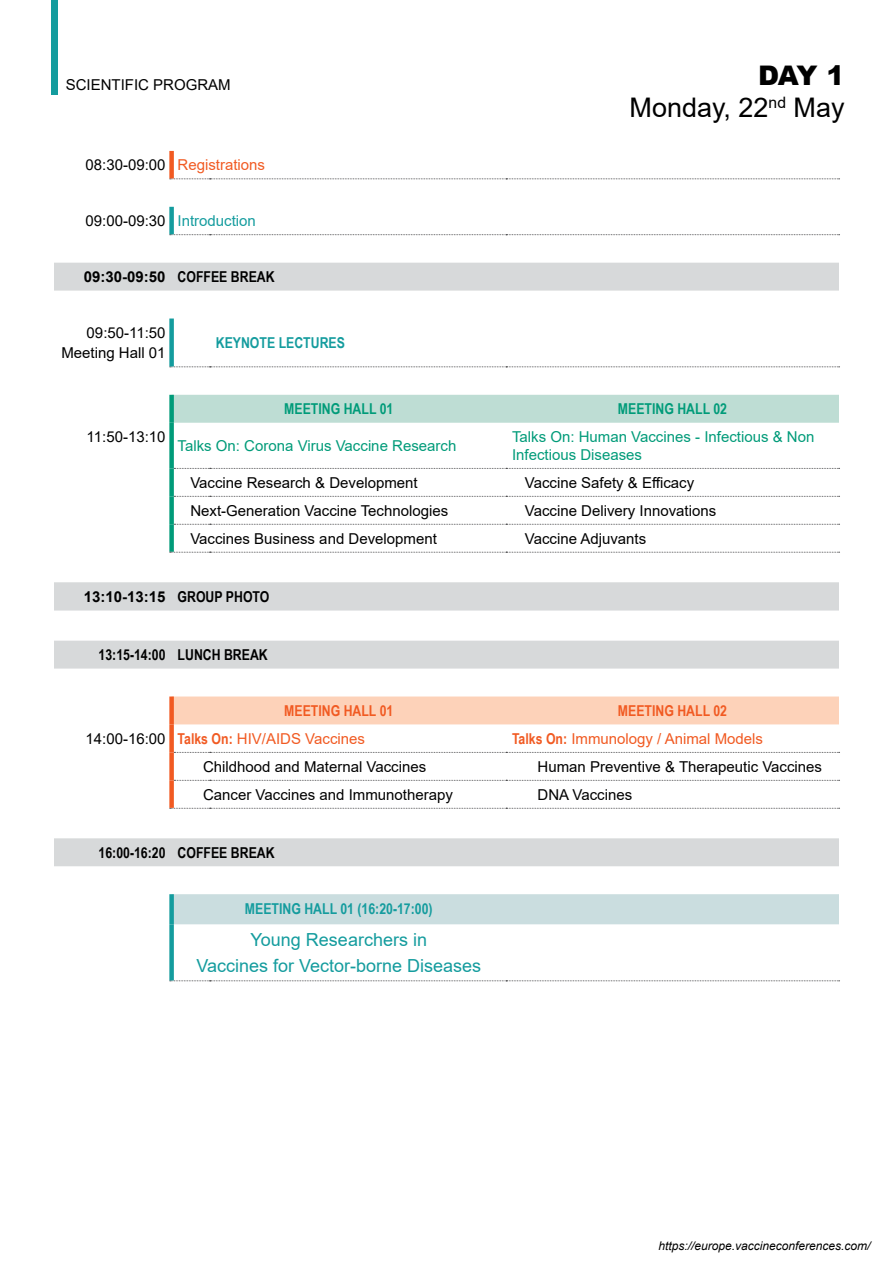
<style>
.page{position:relative;width:893px;height:1263px;background:#fff}
.page>*{position:absolute;margin:0;border:0;box-sizing:border-box;transform-origin:0 0}
.t1{font:27px/32.4px "Arial";color:#000;text-align:right}
.t2{font:18px/26.4px "Arial";color:#149c9e;text-align:center}
.t3{font:15px/20.4px "Arial";color:#000;text-align:right}
.t4{font:15px "Arial";color:#f15a22}
.t5{font:15px/17.4px "Arial";color:#009b79}
.t6{font:700 15px "Arial";color:#000}
.t7{font:700 15px "Arial Narrow";color:#000}
.t8{font:700 15px "Arial Narrow";color:#149c9e}
.t9{font:700 15px "Arial Narrow";color:#009b79}
.t10{font:700 15px "Arial Narrow";color:#f15a22}
.t11{font:15px "Arial";color:#149c9e}
.t12{font:italic 12px "Arial";color:#000}
.s1{color:#000}
.s2{font-family:"Arial Narrow"}
.s3{font-weight:900}
.s4{font-family:"Arial Narrow";font-weight:700}
</style>
<div class="page">
<div style="left:51px;top:0;width:7px;height:94px;background:#149c9e"></div>
<svg style="left:54px;top:263px;width:785px;height:603px"></svg>
<div style="left:174px;top:395px;width:665px;height:28px;background:#beddd4"></div>
<div style="left:174px;top:696px;width:665px;height:28px;background:#fdd2b9"></div>
<div style="left:174px;top:894px;width:665px;height:30px;background:#cadddf"></div>
<div style="left:169px;top:423px;width:5px;height:45px;background:#009b79"></div>
<svg style="left:174px;top:468px;width:666px;height:1px"></svg>
<div style="left:169px;top:468px;width:5px;height:28px;background:#009b79"></div>
<div style="left:169px;top:496px;width:5px;height:28px;background:#009b79"></div>
<div style="left:169px;top:524px;width:5px;height:28px;background:#009b79"></div>
<svg style="left:174px;top:496px;width:666px;height:1px"></svg>
<svg style="left:170px;top:234px;width:670px;height:1px"></svg>
<svg style="left:170px;top:366px;width:670px;height:1px"></svg>
<svg style="left:174px;top:524px;width:666px;height:1px"></svg>
<svg style="left:170px;top:552px;width:670px;height:1px"></svg>
<svg style="left:170px;top:178px;width:670px;height:1px"></svg>
<div style="left:169px;top:724px;width:5px;height:28px;background:#f15a22"></div>
<svg style="left:170px;top:980px;width:670px;height:1px"></svg>
<div style="left:169px;top:151px;width:5px;height:27px;background:#f15a22"></div>
<svg style="left:174px;top:752px;width:666px;height:1px"></svg>
<svg style="left:174px;top:780px;width:666px;height:1px"></svg>
<svg style="left:170px;top:808px;width:670px;height:1px"></svg>
<div style="left:169px;top:752px;width:5px;height:28px;background:#f15a22"></div>
<div style="left:169px;top:780px;width:5px;height:28px;background:#f15a22"></div>
<div style="left:169px;top:696px;width:5px;height:28px;background:#f15a22"></div>
<div style="left:169px;top:395px;width:5px;height:28px;background:#009b79"></div>
<div style="left:169px;top:207px;width:5px;height:27px;background:#149c9e"></div>
<div style="left:169px;top:318px;width:5px;height:48px;background:#149c9e"></div>
<div style="left:169px;top:894px;width:5px;height:30px;background:#149c9e"></div>
<div style="left:169px;top:924px;width:5px;height:56px;background:#149c9e"></div>
<p class="t3" style="left:66px;top:75px;width:167px">SCIENTIFIC PROGRAM</p>
<p class="t4" style="left:86px;top:155px;width:181px"><span class="s1">08:30-09:00</span> Registrations</p>
<p class="t11" style="left:86px;top:211px;width:172px"><span class="s1">09:00-09:30</span> Introduction</p>
<p class="t6" style="left:84px;top:266px;width:192px">09:30-09:50 <span class="s2">COFFEE BREAK</span></p>
<p class="t3" style="left:61px;top:322px;width:106px">09:50-11:50<br>Meeting Hall 01</p>
<p class="t8" style="left:216px;top:331px;width:131px">KEYNOTE LECTURES</p>
<h1 class="t1" style="left:629px;top:59px;width:217px"><span class="s3">DAY 1<br></span>Monday, 22<sup>nd</sup> May</h1>
<p class="t3" style="left:87px;top:427px;width:80px">11:50-13:10</p>
<p class="t9" style="left:284px;top:398px;width:111px">MEETING HALL 01</p>
<p class="t9" style="left:618px;top:398px;width:111px">MEETING HALL 02</p>
<p class="t5" style="left:178px;top:437px;width:280px">Talks On: Corona Virus Vaccine Research</p>
<p class="t5" style="left:512px;top:428px;width:304px">Talks On: Human Vaccines - Infectious &amp; Non<br>Infectious Diseases</p>
<p class="t3" style="left:190px;top:472px;width:229px">Vaccine Research &amp; Development</p>
<p class="t3" style="left:525px;top:472px;width:171px">Vaccine Safety &amp; Efficacy</p>
<p class="t3" style="left:190px;top:500px;width:259px">Next-Generation Vaccine Technologies</p>
<p class="t3" style="left:525px;top:500px;width:193px">Vaccine Delivery Innovations</p>
<p class="t3" style="left:190px;top:528px;width:248px">Vaccines Business and Development</p>
<p class="t3" style="left:525px;top:528px;width:123px">Vaccine Adjuvants</p>
<p class="t6" style="left:84px;top:586px;width:187px">13:10-13:15 <span class="s2">GROUP PHOTO</span></p>
<p class="t7" style="left:99px;top:643px;width:171px">13:15-14:00 LUNCH BREAK</p>
<p class="t10" style="left:284px;top:699px;width:111px">MEETING HALL 01</p>
<p class="t10" style="left:618px;top:699px;width:111px">MEETING HALL 02</p>
<p class="t4" style="left:86px;top:728px;width:281px"><span class="s1">14:00-16:00</span> <span class="s4">Talks On:</span> HIV/AIDS Vaccines</p>
<p class="t4" style="left:512px;top:728px;width:253px"><span class="s4">Talks On:</span> Immunology / Animal Models</p>
<p class="t3" style="left:203px;top:756px;width:225px">Childhood and Maternal Vaccines</p>
<p class="t3" style="left:537px;top:756px;width:286px">Human Preventive &amp; Therapeutic Vaccines</p>
<p class="t3" style="left:203px;top:784px;width:251px">Cancer Vaccines and Immunotherapy</p>
<p class="t3" style="left:537px;top:784px;width:96px">DNA Vaccines</p>
<p class="t7" style="left:99px;top:841px;width:178px">16:00-16:20 COFFEE BREAK</p>
<p class="t8" style="left:245px;top:897px;width:189px">MEETING HALL 01 (16:20-17:00)</p>
<p class="t2" style="left:196px;top:926px;width:286px">Young Researchers in<br>Vaccines for Vector-borne Diseases</p>
<p class="t12" style="left:658px;top:1238px;width:214px">https://europe.vaccineconferences.com/</p>
</div>
